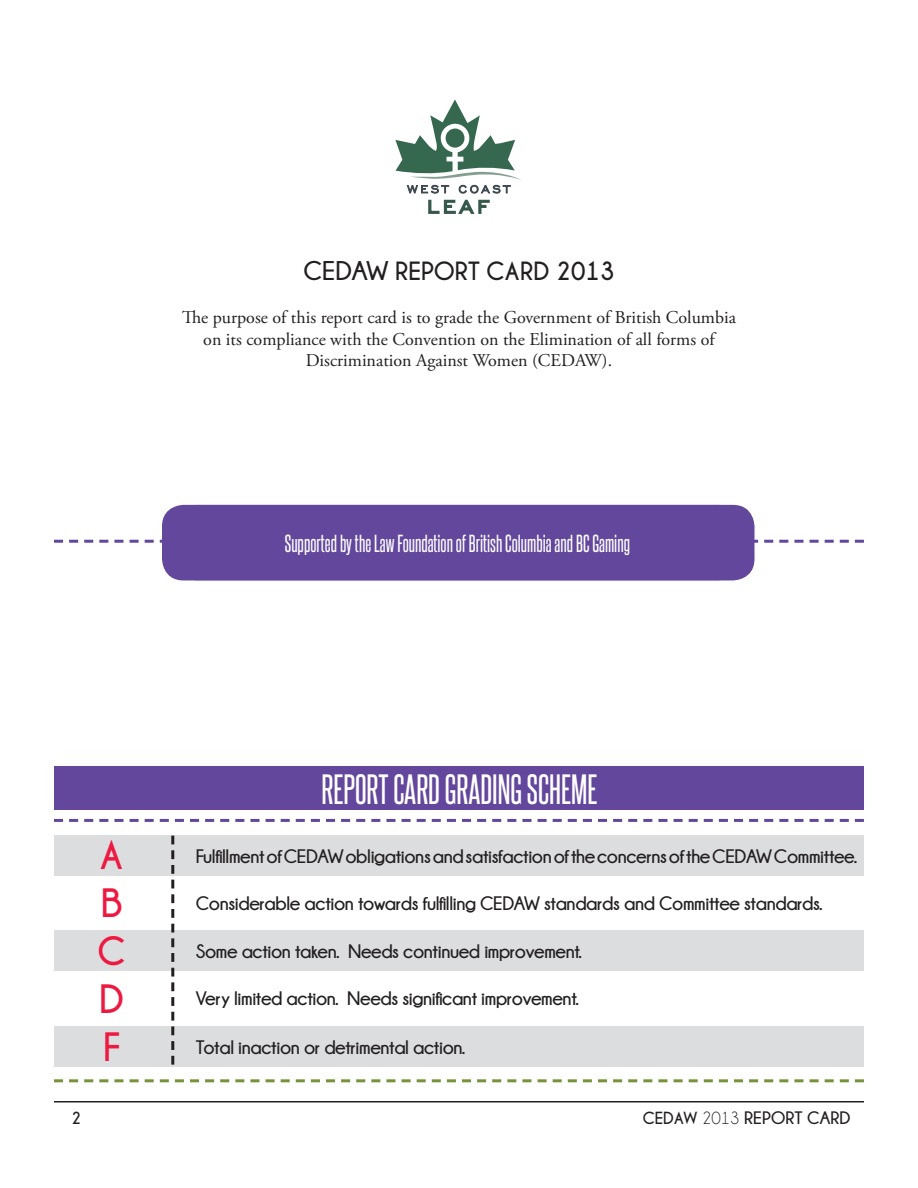
<style>
.page{position:relative;width:918px;height:1188px;background:#fff}
.page>*{position:absolute;margin:0;border:0;box-sizing:border-box;transform-origin:0 0}
.t1{font:42px "Champagne&Limousines Thick";color:#ed1941}
.t2{font:36px "Steelfish Rg";color:#fff}
.t3{font:27px "Champagne&Limousines Thick";color:#231f20}
.t4{font:21px "Steelfish Rg";color:#fff}
.t5{font:700 19.5px "Champagne&Limousines";letter-spacing:-.02em;color:#231f20}
.t6{font:18px/21.6px "Adobe Garamond Pro";color:#231f20;text-align:center}
.t7{font:700 18px "Champagne&Limousines";color:#231f20}
.t8{font:18px "Champagne&Limousines Thick";color:#231f20}
.s1{font-family:"Champagne&Limousines";font-weight:700}
.s2{font-family:"Champagne&Limousines Thick";font-weight:400}
.s3{font-weight:400}
</style>
<div class="page">
<hr style="left:54px;top:1101px;width:810px;height:1px;background:#231f20">
<svg style="left:395px;top:99px;width:126px;height:115px"></svg>
<svg style="left:54px;top:540px;width:810px;height:3px"></svg>
<div style="left:162px;top:505px;width:593px;height:75px;background:#63479d;border-radius:22px"></div>
<div style="left:54px;top:1027px;width:810px;height:40px;background:#dcdddf"></div>
<div style="left:54px;top:931px;width:810px;height:40px;background:#dcdddf"></div>
<div style="left:54px;top:836px;width:810px;height:40px;background:#dcdddf"></div>
<svg style="left:171px;top:836px;width:3px;height:229px"></svg>
<div style="left:54px;top:766px;width:810px;height:44px;background:#63479d"></div>
<svg style="left:54px;top:819px;width:810px;height:3px"></svg>
<svg style="left:54px;top:1079px;width:810px;height:3px"></svg>
<p class="t3" style="left:303px;top:256px;width:313px"><span class="s1">CEDAW</span> REPORT CARD 2013</p>
<p class="t6" style="left:182px;top:307px;width:555px">The purpose of this report card is to grade the Government of British Columbia on its compliance with the Convention on the Elimination of all forms of<br>Discrimination Against Women (CEDAW).</p>
<p class="t4" style="left:285px;top:530px;width:347px">Supported by the Law Foundation of British Columbia and BC Gaming</p>
<p class="t2" style="left:321px;top:767px;width:278px">REPORT CARD GRADING SCHEME</p>
<p class="t1" style="left:100px;top:831px;width:25px">A</p>
<p class="t5" style="left:196px;top:845px;width:663px">Fulfillment of CEDAW obligations and satisfaction of the concerns of the CEDAW Committee.</p>
<p class="t1" style="left:101px;top:879px;width:23px">B</p>
<p class="t1" style="left:98px;top:927px;width:30px">C</p>
<p class="t1" style="left:99px;top:975px;width:26px">D</p>
<p class="t1" style="left:103px;top:1023px;width:19px">F</p>
<p class="t5" style="left:196px;top:893px;width:628px">Considerable action towards fulfilling CEDAW standards and Committee standards.</p>
<p class="t5" style="left:196px;top:940px;width:388px">Some action taken. Needs continued improvement.</p>
<p class="t5" style="left:196px;top:987px;width:385px">Very limited action. Needs significant improvement.</p>
<p class="t5" style="left:196px;top:1036px;width:271px">Total inaction or detrimental action.</p>
<p class="t8" style="left:71px;top:1108px;width:12px">2</p>
<p class="t7" style="left:643px;top:1108px;width:209px"><span class="s2">CEDAW</span> <span class="s3">2013</span> REPORT CARD</p>
</div>
